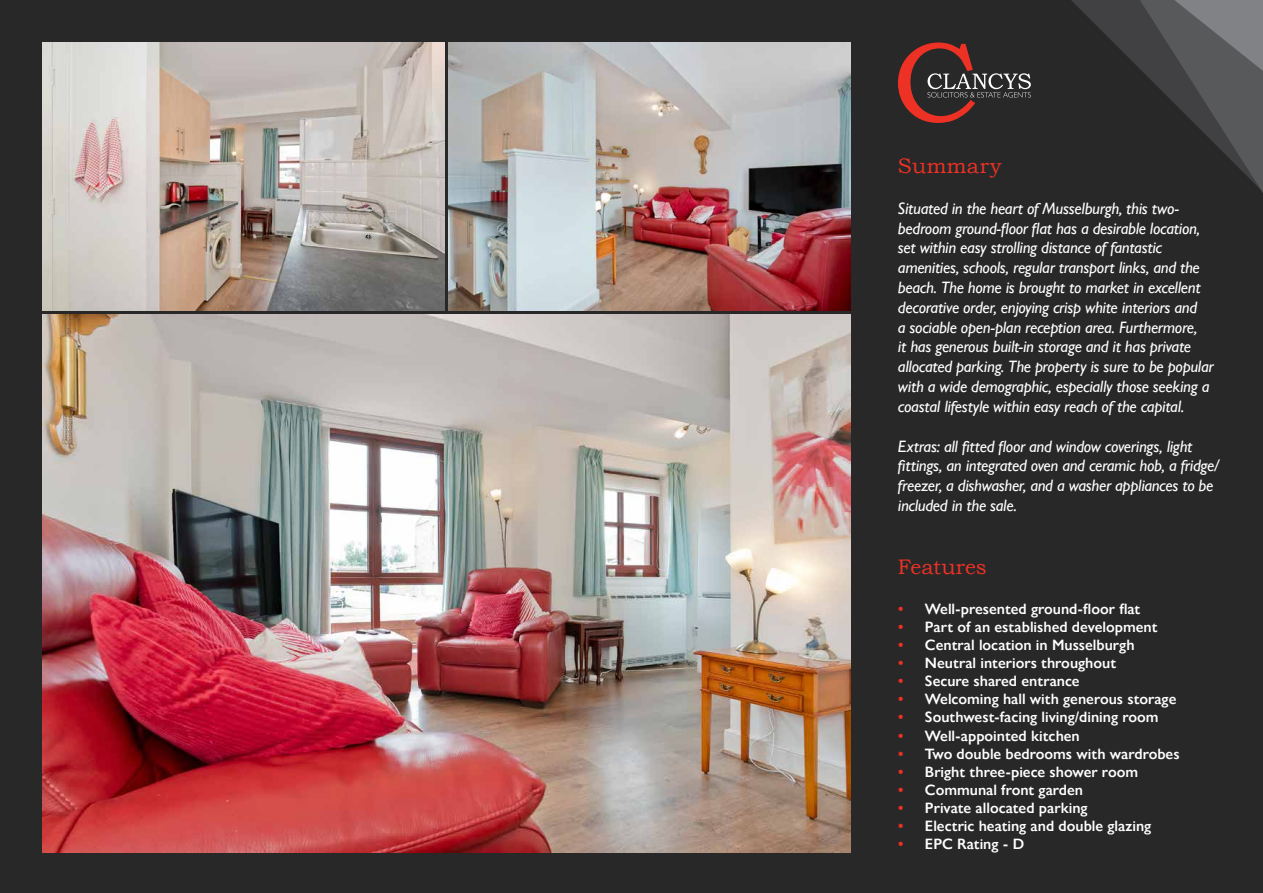
<style>
.page{position:relative;width:1263px;height:893px;background:#292829}
.page>*{position:absolute;margin:0;border:0;box-sizing:border-box;transform-origin:0 0}
.t1{font:21px "Bookman Old Style";letter-spacing:.01em;color:#ee3125}
.t2{font:italic 500 16.5px/19.8px "Gill Sans Nova";letter-spacing:-.02em;color:#fff}
.t3{font:600 15px "Gill Sans Nova";color:#fff}
.s1{color:#ee3125}
</style>
<div class="page">
<svg style="left:1071px;top:0;width:192px;height:193px"></svg>
<img style="left:449px;top:43px;width:402px;height:267px">
<img style="left:43px;top:43px;width:401px;height:267px">
<img style="left:43px;top:314px;width:808px;height:539px">
<svg style="left:898px;top:43px;width:133px;height:80px"></svg>
<p class="t1" style="left:898px;top:152px;width:105px">Summary</p>
<p class="t2" style="left:898px;top:198px;width:317px">Situated in the heart of Musselburgh, this two&shy;bedroom ground-floor flat has a desirable location, set within easy strolling distance of fantastic amenities, schools, regular transport links, and the beach. The home is brought to market in excellent decorative order, enjoying crisp white interiors and<br>a sociable open-plan reception area. Furthermore,<br>it has generous built-in storage and it has private allocated parking. The property is sure to be popular with a wide demographic, especially those seeking a coastal lifestyle within easy reach of the capital.</p>
<p class="t2" style="left:898px;top:436px;width:323px">Extras: all fitted floor and window coverings, light fittings, an integrated oven and ceramic hob, a fridge/ freezer, a dishwasher, and a washer appliances to be included in the sale.</p>
<p class="t1" style="left:898px;top:553px;width:90px">Features</p>
<p class="t3" style="left:898px;top:600px;width:244px"><span class="s1">•</span> Well-presented ground-floor flat</p>
<p class="t3" style="left:898px;top:618px;width:261px"><span class="s1">•</span> Part of an established development</p>
<p class="t3" style="left:898px;top:636px;width:238px"><span class="s1">•</span> Central location in Musselburgh</p>
<p class="t3" style="left:898px;top:654px;width:220px"><span class="s1">•</span> Neutral interiors throughout</p>
<p class="t3" style="left:898px;top:672px;width:183px"><span class="s1">•</span> Secure shared entrance</p>
<p class="t3" style="left:898px;top:690px;width:280px"><span class="s1">•</span> Welcoming hall with generous storage</p>
<p class="t3" style="left:898px;top:708px;width:262px"><span class="s1">•</span> Southwest-facing living/dining room</p>
<p class="t3" style="left:898px;top:726px;width:183px"><span class="s1">•</span> Well-appointed kitchen</p>
<p class="t3" style="left:898px;top:744px;width:283px"><span class="s1">•</span> Two double bedrooms with wardrobes</p>
<p class="t3" style="left:898px;top:762px;width:242px"><span class="s1">•</span> Bright three-piece shower room</p>
<p class="t3" style="left:898px;top:780px;width:187px"><span class="s1">•</span> Communal front garden</p>
<p class="t3" style="left:898px;top:798px;width:191px"><span class="s1">•</span> Private allocated parking</p>
<p class="t3" style="left:898px;top:816px;width:255px"><span class="s1">•</span> Electric heating and double glazing</p>
<p class="t3" style="left:898px;top:834px;width:128px"><span class="s1">•</span> EPC Rating - D</p>
</div>
